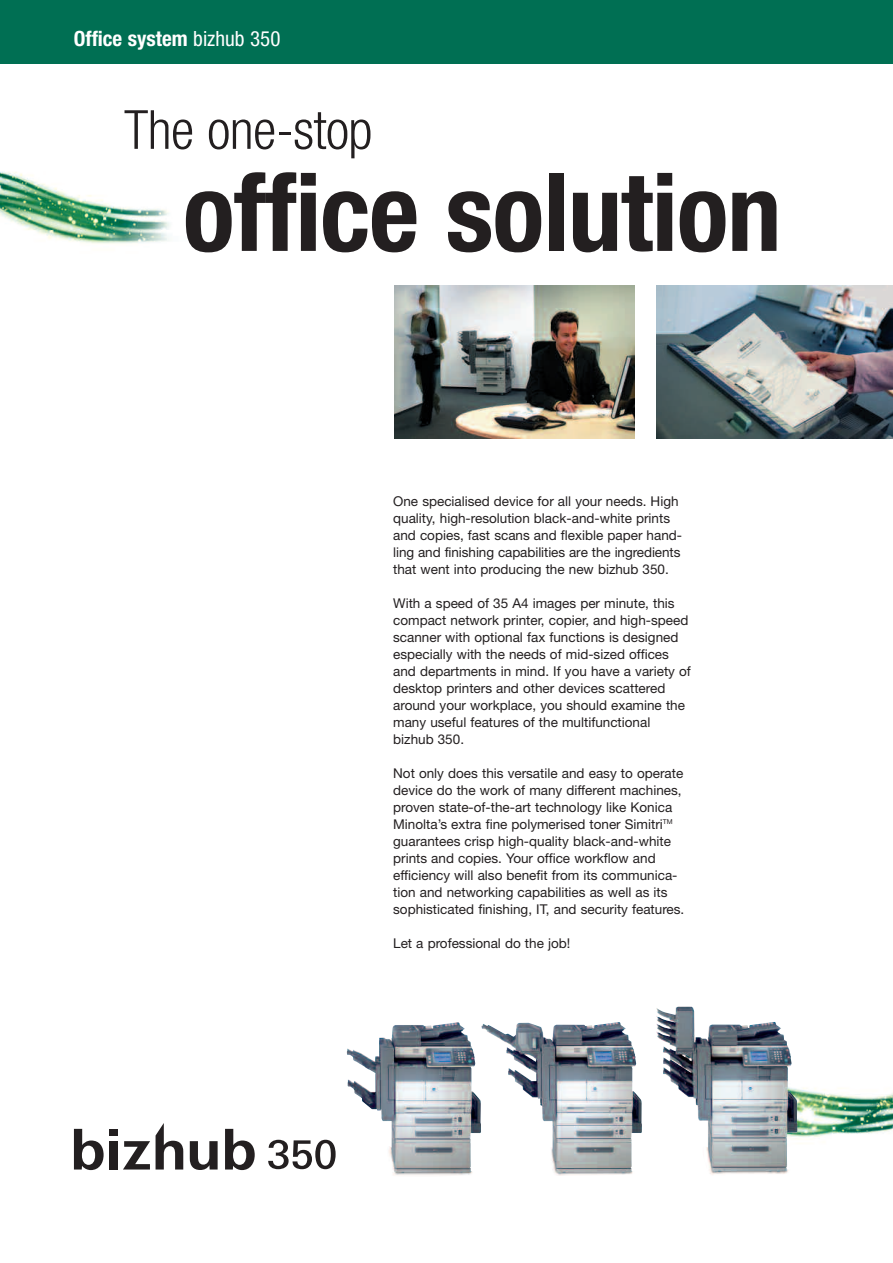
<style>
.page{position:relative;width:893px;height:1263px;background:#fff}
.page>*{position:absolute;margin:0;border:0;box-sizing:border-box;transform-origin:0 0}
.t1{font:700 condensed 108px "Helvetica KM";letter-spacing:-.01em;color:#231f20}
.t2{font:300 condensed 54px "Helvetica KM";letter-spacing:-.01em;color:#231f20}
.t3{font:700 condensed 21px "Helvetica KMCE";color:#fff}
.t4{font:13.5px/17px "Helvetica KM";color:#231f20}
.s1{font-weight:400}
</style>
<div class="page">
<img style="left:0;top:171px;width:170px;height:73px">
<img style="left:757px;top:1043px;width:136px;height:131px">
<div style="left:0;top:0;width:893px;height:64px;background:#006f53"></div>
<div style="left:109px;top:1141px;width:8px;height:28px;background:#231f20"></div>
<div style="left:109px;top:1129px;width:9px;height:6px;background:#231f20"></div>
<svg style="left:123px;top:1141px;width:27px;height:28px"></svg>
<svg style="left:156px;top:1123px;width:27px;height:46px"></svg>
<svg style="left:190px;top:1141px;width:28px;height:29px"></svg>
<svg style="left:74px;top:1129px;width:30px;height:41px"></svg>
<svg style="left:225px;top:1129px;width:30px;height:41px"></svg>
<svg style="left:268px;top:1140px;width:68px;height:29px"></svg>
<img style="left:481px;top:1022px;width:161px;height:125px">
<img style="left:656px;top:1007px;width:52px;height:114px">
<img style="left:347px;top:1022px;width:134px;height:153px">
<img style="left:657px;top:286px;width:236px;height:153px">
<img style="left:394px;top:286px;width:240px;height:153px">
<h3 class="t3" style="left:74px;top:31px;width:208px">Office system <span class="s1">bizhub 350</span></h3>
<h2 class="t2" style="left:124px;top:110px;width:250px">The one-stop</h2>
<h1 class="t1" style="left:183px;top:174px;width:600px">office solution</h1>
<p class="t4" style="left:393px;top:494px;width:290px">One specialised device for all your needs. High quality, high-resolution black-and-white prints and copies, fast scans and flexible paper hand&shy;ling and finishing capabilities are the ingredients that went into producing the new bizhub 350.</p>
<p class="t4" style="left:393px;top:596px;width:299px">With a speed of 35 A4 images per minute, this compact network printer, copier, and high-speed scanner with optional fax functions is designed especially with the needs of mid-sized offices and departments in mind. If you have a variety of desktop printers and other devices scattered around your workplace, you should examine the many useful features of the multifunctional bizhub 350.</p>
<p class="t4" style="left:393px;top:766px;width:293px">Not only does this versatile and easy to operate device do the work of many different machines, proven state-of-the-art technology like Konica Minolta’s extra fine polymerised toner Simitri<sup>TM </sup>guarantees crisp high-quality black-and-white prints and copies. Your office workflow and efficiency will also benefit from its communica&shy;tion and networking capabilities as well as its sophisticated finishing, IT, and security features.</p>
<p class="t4" style="left:393px;top:936px;width:179px">Let a professional do the job!</p>
</div>
